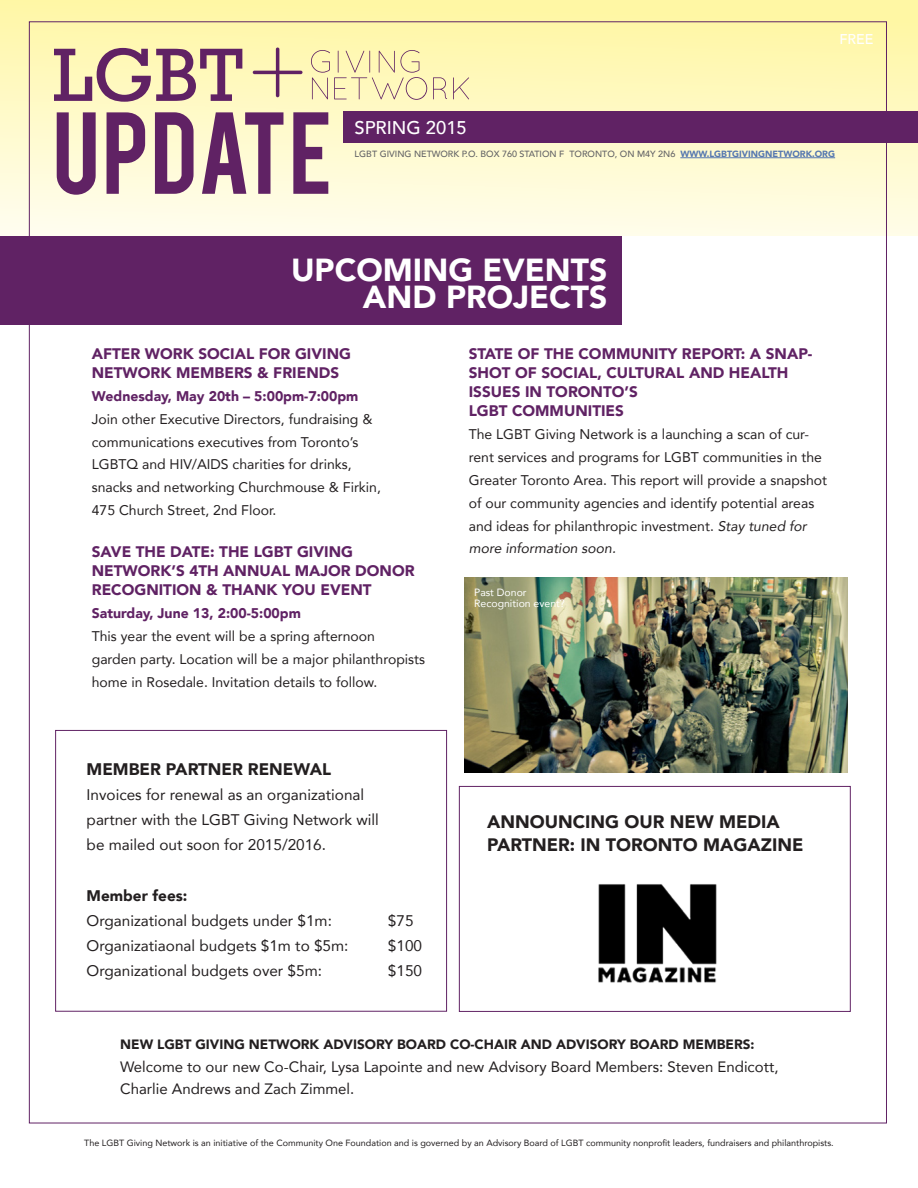
<style>
.page{position:relative;width:918px;height:1188px;background:#fff}
.page>*{position:absolute;margin:0;border:0;box-sizing:border-box;transform-origin:0 0}
.t1{font:91.5px "Bebas";letter-spacing:.015em;color:#602264}
.t2{font:900 31.8px/27px "Avenir";color:#fff;text-align:right}
.t3{font:500 18.3px "Avenir";color:#fff}
.t4{font:900 18px/22.5px "Avenir";color:#231f20}
.t5{font:900 16.8px "Avenir";color:#231f20}
.t6{font:900 15.3px/19px "Avenir";color:#602264}
.t7{font:15.3px "Avenir";color:#231f20}
.t8{font:900 15.3px "Avenir";color:#231f20}
.t9{font:15px/22.5px "Avenir";color:#231f20}
.t10{font:500 14.1px "Avenir";color:#fff}
.t11{font:13.95px/23px "Avenir";color:#231f20}
.t12{font:900 13.95px "Avenir";color:#602264}
.t13{font:900 13.5px "Avenir";color:#231f20}
.t14{font:10.5px "Avenir";color:#fff}
.t15{font:9px "Avenir";color:#231f20}
.t16{font:500 9px "Avenir";color:#636366}
.s1{font-weight:900;color:#5678b0}
</style>
<div class="page">
<div style="left:0;top:0;width:918px;height:235px;background:linear-gradient(to bottom,#fdf4a1,#fffdec)"></div>
<div style="left:343px;top:111px;width:575px;height:32px;background:#602264"></div>
<svg style="left:54px;top:48px;width:188px;height:54px;background:#bfa298"></svg>
<svg style="left:311px;top:50px;width:116px;height:50px;background:#f1e6b2"></svg>
<svg style="left:433px;top:77px;width:14px;height:22px"></svg>
<svg style="left:453px;top:77px;width:16px;height:22px"></svg>
<svg style="left:253px;top:48px;width:50px;height:49px;background:#e9dbae"></svg>
<img style="left:598px;top:884px;width:119px;height:99px">
<div style="left:55px;top:730px;width:392px;height:281px;border:1px solid #602264"></div>
<div style="left:459px;top:786px;width:391px;height:226px;border:1px solid #602264"></div>
<div style="left:0;top:237px;width:622px;height:88px;background:#602264"></div>
<hr style="left:680px;top:157px;width:155px;height:1px;background:#5678b0">
<img style="left:464px;top:578px;width:384px;height:194px">
<p class="t10" style="left:839px;top:27px;width:36px">FREE</p>
<p class="t1" style="left:52px;top:86px;width:282px">UPDATE</p>
<p class="t3" style="left:354px;top:112px;width:114px">SPRING 2015</p>
<p class="t16" style="left:355px;top:146px;width:482px">LGBT GIVING NETWORK P.O. BOX 760 STATION F TORONTO, ON M4Y 2N6 <span class="s1">WWW.LGBTGIVINGNETWORK.ORG</span></p>
<p class="t2" style="left:291px;top:256px;width:318px">UPCOMING EVENTS<br>AND PROJECTS</p>
<p class="t6" style="left:92px;top:344px;width:261px">AFTER WORK SOCIAL FOR GIVING</p>
<p class="t6" style="left:92px;top:363px;width:249px">NETWORK MEMBERS &amp; FRIENDS</p>
<p class="t12" style="left:92px;top:384px;width:268px">Wednesday, May 20th – 5:00pm-7:00pm</p>
<p class="t11" style="left:92px;top:407px;width:282px">Join other Executive Directors, fundraising &amp;</p>
<p class="t11" style="left:92px;top:430px;width:268px">communications executives from Toronto’s</p>
<p class="t11" style="left:92px;top:453px;width:261px">LGBTQ and HIV/AIDS charities for drinks,</p>
<p class="t11" style="left:92px;top:476px;width:291px">snacks and networking Churchmouse &amp; Firkin,</p>
<p class="t11" style="left:92px;top:499px;width:186px">475 Church Street, 2nd Floor.</p>
<p class="t6" style="left:92px;top:542px;width:263px">SAVE THE DATE: THE LGBT GIVING</p>
<p class="t6" style="left:92px;top:561px;width:324px">NETWORK’S 4TH ANNUAL MAJOR DONOR</p>
<p class="t6" style="left:92px;top:580px;width:281px">RECOGNITION &amp; THANK YOU EVENT</p>
<p class="t12" style="left:92px;top:602px;width:211px">Saturday, June 13, 2:00-5:00pm</p>
<p class="t11" style="left:92px;top:625px;width:285px">This year the event will be a spring afternoon</p>
<p class="t11" style="left:92px;top:647px;width:335px">garden party. Location will be a major philanthropists home in Rosedale. Invitation details to follow.</p>
<p class="t5" style="left:87px;top:755px;width:246px">MEMBER PARTNER RENEWAL</p>
<p class="t7" style="left:87px;top:783px;width:279px">Invoices for renewal as an organizational</p>
<p class="t7" style="left:87px;top:808px;width:294px">partner with the LGBT Giving Network will</p>
<p class="t7" style="left:87px;top:833px;width:241px">be mailed out soon for 2015/2016.</p>
<p class="t8" style="left:87px;top:882px;width:102px">Member fees:</p>
<p class="t7" style="left:87px;top:908px;width:247px">Organizational budgets under $1m:</p>
<p class="t7" style="left:388px;top:908px;width:27px">$75</p>
<p class="t7" style="left:87px;top:933px;width:263px">Organizatiaonal budgets $1m to $5m:</p>
<p class="t7" style="left:388px;top:933px;width:36px">$100</p>
<p class="t7" style="left:87px;top:958px;width:237px">Organizational budgets over $5m:</p>
<p class="t7" style="left:388px;top:958px;width:36px">$150</p>
<p class="t6" style="left:469px;top:344px;width:345px">STATE OF THE COMMUNITY REPORT: A SNAP-<br>SHOT OF SOCIAL, CULTURAL AND HEALTH<br>ISSUES IN TORONTO’S</p>
<p class="t6" style="left:469px;top:401px;width:157px">LGBT COMMUNITIES</p>
<p class="t11" style="left:469px;top:422px;width:360px">The LGBT Giving Network is a launching a scan of cur&shy;rent services and programs for LGBT communities in the Greater Toronto Area. This report will provide a snapshot of our community agencies and identify potential areas and ideas for philanthropic investment. Stay tuned for more information soon.</p>
<p class="t14" style="left:474px;top:584px;width:54px">Past Donor</p>
<p class="t14" style="left:474px;top:595px;width:92px">Recognition event?</p>
<p class="t4" style="left:487px;top:810px;width:318px">ANNOUNCING OUR NEW MEDIA<br>PARTNER: IN TORONTO MAGAZINE</p>
<p class="t13" style="left:120px;top:1033px;width:636px">NEW LGBT GIVING NETWORK ADVISORY BOARD CO-CHAIR AND ADVISORY BOARD MEMBERS:</p>
<p class="t9" style="left:120px;top:1055px;width:660px">Welcome to our new Co-Chair, Lysa Lapointe and new Advisory Board Members: Steven Endicott,<br>Charlie Andrews and Zach Zimmel.</p>
<p class="t15" style="left:84px;top:1136px;width:751px">The LGBT Giving Network is an initiative of the Community One Foundation and is governed by an Advisory Board of LGBT community nonprofit leaders, fundraisers and philanthropists.</p>
</div>
